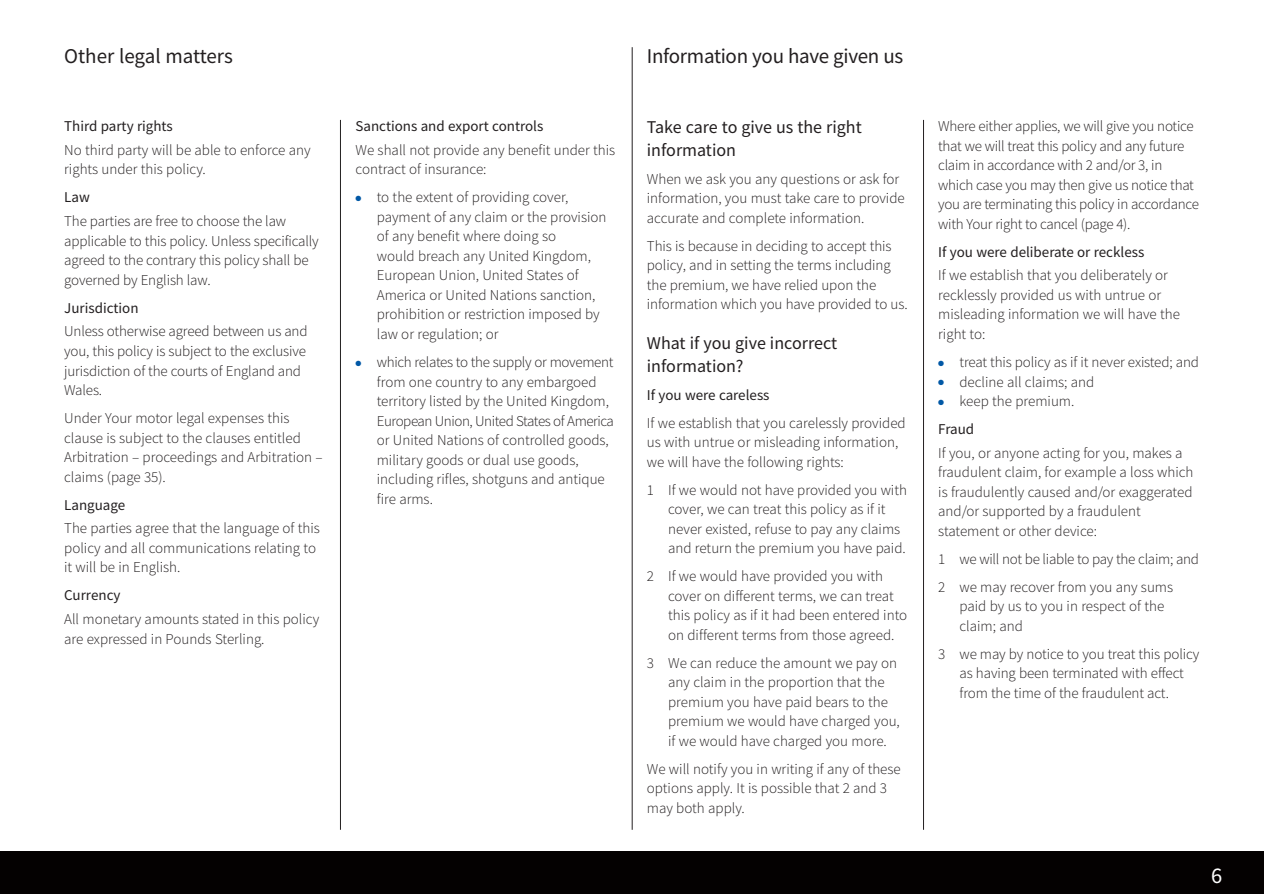
<style>
.page{position:relative;width:1264px;height:894px;background:#fff}
.page>*{position:absolute;margin:0;border:0;box-sizing:border-box;transform-origin:0 0}
.t1{font:22.5px "Source Sans Pro";color:#fff}
.t2{font:21px "Source Sans Pro";letter-spacing:-.015em;color:#231f20}
.t3{font:18px/22.5px "Source Sans Pro";color:#231f20}
.t4{font:300 15px/19.5px "Source Sans Pro";color:#231f20}
.t5{font:300 15px/19.5px "Source Sans Pro";letter-spacing:-.02em;color:#231f20}
.t6{font:15px "Source Sans Pro";color:#231f20}
.s1{color:#0158a6}
.s2{font-weight:400}
</style>
<div class="page">
<div style="left:0;top:851px;width:1264px;height:43px;background:#040101"></div>
<hr style="left:923px;top:120px;width:1px;height:710px;background:#231f20">
<hr style="left:340px;top:120px;width:1px;height:710px;background:#231f20">
<hr style="left:632px;top:47px;width:1px;height:783px;background:#231f20">
<h2 class="t2" style="left:64px;top:43px;width:170px">Other legal matters</h2>
<h2 class="t2" style="left:647px;top:43px;width:258px">Information you have given us</h2>
<p class="t6" style="left:64px;top:117px;width:110px">Third party rights</p>
<p class="t4" style="left:64px;top:140px;width:248px">No third party will be able to enforce any rights under this policy.</p>
<p class="t6" style="left:64px;top:188px;width:27px">Law</p>
<p class="t4" style="left:64px;top:211px;width:256px">The parties are free to choose the law applicable to this policy. Unless specifically agreed to the contrary this policy shall be governed by English law.</p>
<p class="t6" style="left:64px;top:298px;width:76px">Jurisdiction</p>
<p class="t4" style="left:64px;top:322px;width:245px">Unless otherwise agreed between us and you, this policy is subject to the exclusive jurisdiction of the courts of England and<br>Wales.</p>
<p class="t4" style="left:64px;top:408px;width:260px">Under Your motor legal expenses this clause is subject to the clauses entitled Arbitration – proceedings and Arbitration – claims (page 35).</p>
<p class="t6" style="left:64px;top:495px;width:63px">Language</p>
<p class="t4" style="left:64px;top:518px;width:257px">The parties agree that the language of this policy and all communications relating to it will be in English.</p>
<p class="t6" style="left:64px;top:586px;width:58px">Currency</p>
<p class="t4" style="left:64px;top:609px;width:257px">All monetary amounts stated in this policy are expressed in Pounds Sterling.</p>
<p class="t6" style="left:355px;top:117px;width:189px">Sanctions and export controls</p>
<p class="t4" style="left:355px;top:140px;width:261px">We shall not provide any benefit under this contract of insurance:</p>
<p class="t4" style="left:377px;top:188px;width:231px;text-indent:-21px"><span class="s1">●</span> to the extent of providing cover, payment of any claim or the provision of any benefit where doing so<br>would breach any United Kingdom,<br>European Union, United States of<br>America or United Nations sanction, prohibition or restriction imposed by law or regulation; or</p>
<p class="t4" style="left:377px;top:352px;width:239px;text-indent:-21px"><span class="s1">●</span> which relates to the supply or movement from one country to any embargoed territory listed by the United Kingdom, European Union, United States of America or United Nations of controlled goods, military goods or dual use goods, including rifles, shotguns and antique fire arms.</p>
<p class="t3" style="left:647px;top:116px;width:216px">Take care to give us the right information</p>
<p class="t4" style="left:647px;top:169px;width:259px">When we ask you any questions or ask for information, you must take care to provide accurate and complete information.</p>
<p class="t4" style="left:647px;top:236px;width:262px">This is because in deciding to accept this policy, and in setting the terms including the premium, we have relied upon the information which you have provided to us.</p>
<p class="t3" style="left:647px;top:332px;width:192px">What if you give incorrect information?</p>
<p class="t6" style="left:647px;top:385px;width:124px">If you were careless</p>
<p class="t4" style="left:647px;top:413px;width:260px">If we establish that you carelessly provided us with untrue or misleading information, we will have the following rights:</p>
<p class="t4" style="left:668px;top:480px;width:240px;text-indent:-21px">1 If we would not have provided you with cover, we can treat this policy as if it never existed, refuse to pay any claims and return the premium you have paid.</p>
<p class="t4" style="left:668px;top:566px;width:241px;text-indent:-21px">2 If we would have provided you with cover on different terms, we can treat this policy as if it had been entered into on different terms from those agreed.</p>
<p class="t4" style="left:668px;top:653px;width:233px;text-indent:-21px">3 We can reduce the amount we pay on any claim in the proportion that the premium you have paid bears to the premium we would have charged you, if we would have charged you more.</p>
<p class="t4" style="left:647px;top:759px;width:255px">We will notify you in writing if any of these options apply. It is possible that 2 and 3 may both apply.</p>
<p class="t5" style="left:938px;top:116px;width:262px">Where either applies, we will give you notice that we will treat this policy and any future claim in accordance with 2 and/or 3, in which case you may then give us notice that you are terminating this policy in accordance with Your right to cancel (page 4).</p>
<p class="t6" style="left:938px;top:242px;width:208px">If you were deliberate or reckless</p>
<p class="t4" style="left:938px;top:266px;width:243px">If we establish that you deliberately or recklessly provided us with untrue or misleading information we will have the right to:</p>
<p class="t4" style="left:938px;top:352px;width:262px"><span class="s1">●</span> treat this policy as if it never existed; and</p>
<p class="t4" style="left:938px;top:372px;width:158px"><span class="s1">●</span> decline all claims; and</p>
<p class="t4" style="left:938px;top:387px;width:138px;line-height:28px"><span class="s1">●</span> keep the premium.<br><span class="s2">Fraud</span></p>
<p class="t4" style="left:938px;top:443px;width:257px">If you, or anyone acting for you, makes a fraudulent claim, for example a loss which is fraudulently caused and/or exaggerated and/or supported by a fraudulent statement or other device:</p>
<p class="t5" style="left:938px;top:545px;width:262px;line-height:28px">1 we will not be liable to pay the claim; and<br>2 we may recover from you any sums</p>
<p class="t4" style="left:959px;top:596px;width:206px">paid by us to you in respect of the claim; and</p>
<p class="t4" style="left:959px;top:644px;width:241px;text-indent:-21px">3 we may by notice to you treat this policy as having been terminated with effect from the time of the fraudulent act.</p>
<h1 class="t1" style="left:1211px;top:861px;width:13px">6</h1>
</div>
